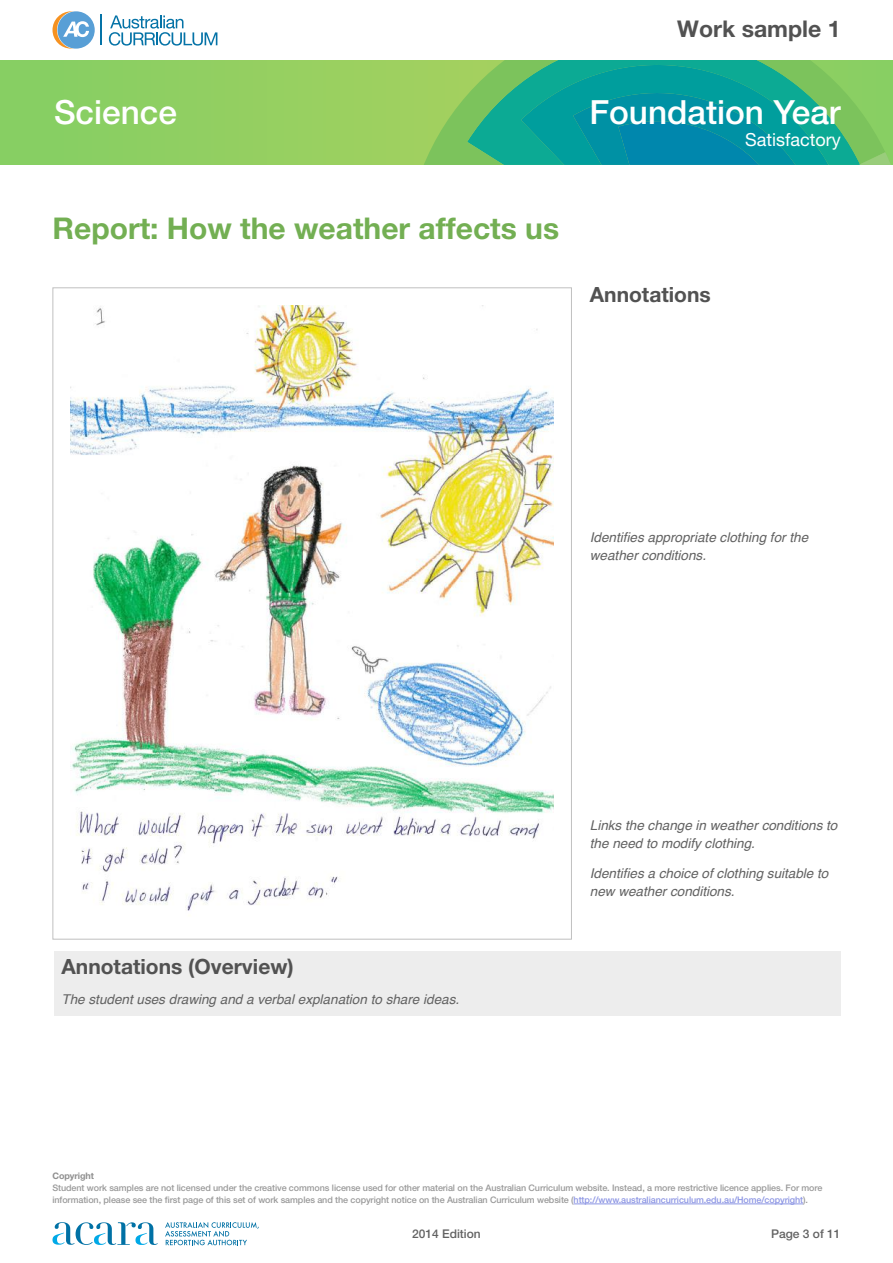
<style>
.page{position:relative;width:893px;height:1263px;background:#fff}
.page>*{position:absolute;margin:0;border:0;box-sizing:border-box;transform-origin:0 0}
.t1{font:500 33.3px "Helvetica Neue LT Pro";color:#fff}
.t2{font:700 30px "Helvetica Neue LT Pro";color:#73af53}
.t3{font:700 23.1px "Helvetica Neue LT Pro";color:#525252}
.t4{font:700 21px "Helvetica Neue LT Pro";color:#525252}
.t5{font:18px "Helvetica Neue LT Pro";color:#fff}
.t6{font:italic 13.5px/18px "Helvetica";color:#626262}
.t7{font:500 12px "Helvetica Neue LT Pro";color:#626262}
.t8{font:500 9px/12px "Helvetica Neue LT Pro";letter-spacing:-.01em;color:#999}
.t9{font:700 9px "Helvetica Neue LT Pro";letter-spacing:-.01em;color:#8f8f8f}
.s1{color:#8c95e4}
</style>
<div class="page">
<div style="left:0;top:60px;width:893px;height:105px;background:linear-gradient(to bottom,#92cf62,#92cf62)"></div>
<svg style="left:417px;top:60px;width:50px;height:105px;background:#95cb5e"></svg>
<svg style="left:467px;top:60px;width:426px;height:105px;background:#24a78d"></svg>
<svg style="left:165px;top:1222px;width:94px;height:23px"></svg>
<svg style="left:53px;top:1222px;width:105px;height:23px"></svg>
<hr style="left:574px;top:1203px;width:229px;height:1px;background:#8c95e4">
<svg style="left:53px;top:11px;width:37px;height:38px"></svg>
<div style="left:57px;top:11px;width:38px;height:38px;background:#589fd6;border-radius:50%"></div>
<svg style="left:63px;top:21px;width:26px;height:16px"></svg>
<svg style="left:109px;top:15px;width:108px;height:31px"></svg>
<hr style="left:101px;top:14px;width:1px;height:31px;background:#0573a7">
<div style="left:54px;top:952px;width:786px;height:64px;background:#ededed"></div>
<img style="left:70px;top:305px;width:484px;height:606px">
<h3 class="t3" style="left:677px;top:15px;width:165px">Work sample 1</h3>
<h1 class="t1" style="left:54px;top:93px;width:124px">Science</h1>
<h1 class="t1" style="left:589px;top:92px;width:253px">Foundation Year</h1>
<h3 class="t5" style="left:745px;top:128px;width:97px">Satisfactory</h3>
<h2 class="t2" style="left:52px;top:210px;width:508px">Report: How the weather affects us</h2>
<h3 class="t4" style="left:590px;top:282px;width:122px">Annotations</h3>
<h3 class="t6" style="left:590px;top:529px;width:220px">Identifies appropriate clothing for the weather conditions.</h3>
<h3 class="t4" style="left:62px;top:954px;width:234px">Annotations (Overview)</h3>
<h3 class="t6" style="left:62px;top:991px;width:399px">The student uses drawing and a verbal explanation to share ideas.</h3>
<h3 class="t6" style="left:590px;top:817px;width:249px">Links the change in weather conditions to the need to modify clothing.</h3>
<h3 class="t6" style="left:590px;top:865px;width:240px">Identifies a choice of clothing suitable to new weather conditions.</h3>
<p class="t9" style="left:52px;top:1170px;width:43px">Copyright</p>
<p class="t8" style="left:52px;top:1182px;width:771px">Student work samples are not licensed under the creative commons license used for other material on the Australian Curriculum website. Instead, a more restrictive licence applies. For more information, please see the first page of this set of work samples and the copyright notice on the Australian Curriculum website (<span class="s1">http://www.australiancurriculum.edu.au/Home/copyright</span>).</p>
<h3 class="t7" style="left:412px;top:1226px;width:70px">2014 Edition</h3>
<h3 class="t7" style="left:771px;top:1226px;width:71px">Page 3 of 11</h3>
</div>
